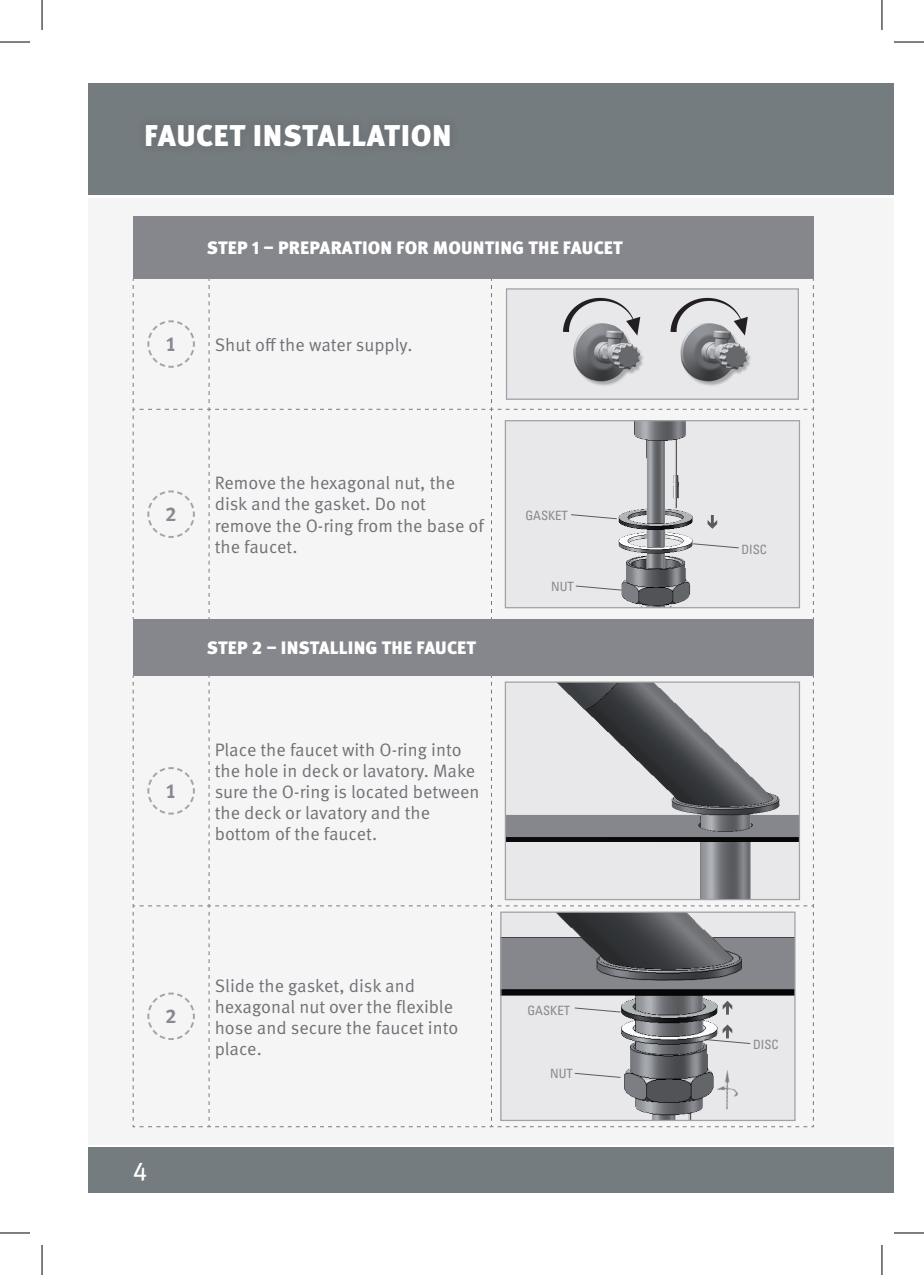
<style>
.page{position:relative;width:924px;height:1275px;background:#fff}
.page>*{position:absolute;margin:0;border:0;box-sizing:border-box;transform-origin:0 0}
.t1{font:900 30px "Meta Pro";letter-spacing:.02em;color:#fff}
.t2{font:26px "Meta Book Cyr LF";color:#fff}
.t3{font:20px "Meta Bold Cyr LF";color:#898891}
.t4{font:18px/21px "Meta Pro Norm";color:#707177}
.t5{font:900 18px "Meta Pro";letter-spacing:.01em;color:#fff}
.t6{font:condensed 12.8px "Univers";color:#898891}
</style>
<div class="page">
<div style="left:88px;top:84px;width:793px;height:111px;background:#757c80"></div>
<div style="left:881px;top:84px;width:11px;height:111px;background:#757c80"></div>
<div style="left:88px;top:1147px;width:793px;height:46px;background:#757c80"></div>
<div style="left:881px;top:1147px;width:11px;height:46px;background:#757c80"></div>
<div style="left:88px;top:198px;width:793px;height:946px;background:#f6f5f5"></div>
<div style="left:881px;top:198px;width:11px;height:946px;background:#f6f5f5"></div>
<div style="left:135px;top:114px;width:324px;height:43px;background:#6f7579"></div>
<div style="left:133px;top:216px;width:680px;height:63px;background:#86878d"></div>
<div style="left:133px;top:619px;width:680px;height:57px;background:#86878d"></div>
<svg style="left:133px;top:279px;width:680px;height:340px"></svg>
<svg style="left:132px;top:676px;width:682px;height:451px"></svg>
<hr style="left:0;top:42px;width:30px;height:1px;background:#000">
<hr style="left:893px;top:42px;width:30px;height:1px;background:#000">
<hr style="left:0;top:1232px;width:30px;height:1px;background:#000">
<hr style="left:893px;top:1232px;width:30px;height:1px;background:#000">
<hr style="left:42px;top:0;width:1px;height:30px;background:#000">
<hr style="left:42px;top:1245px;width:1px;height:30px;background:#000">
<hr style="left:881px;top:0;width:1px;height:30px;background:#000">
<hr style="left:881px;top:1245px;width:1px;height:30px;background:#000">
<h1 class="t1" style="left:144px;top:111px;width:309px">FAUCET INSTALLATION</h1>
<p class="t5" style="left:207px;top:234px;width:417px">STEP 1 – PREPARATION FOR MOUNTING THE FAUCET</p>
<p class="t3" style="left:165px;top:332px;width:13px">1</p>
<p class="t4" style="left:215px;top:333px;width:199px">Shut off the water supply.</p>
<p class="t3" style="left:165px;top:502px;width:13px">2</p>
<p class="t4" style="left:215px;top:471px;width:270px">Remove the hexagonal nut, the disk and the gasket. Do not remove the O-ring from the base of the faucet.</p>
<p class="t5" style="left:207px;top:633px;width:270px">STEP 2 – INSTALLING THE FAUCET</p>
<p class="t3" style="left:165px;top:779px;width:13px">1</p>
<p class="t4" style="left:215px;top:737px;width:266px">Place the faucet with O-ring into the hole in deck or lavatory. Make sure the O-ring is located between the deck or lavatory and the bottom of the faucet.</p>
<p class="t6" style="left:525px;top:507px;width:44px">GASKET</p>
<p class="t6" style="left:551px;top:578px;width:24px">NUT</p>
<p class="t3" style="left:165px;top:1004px;width:13px">2</p>
<p class="t4" style="left:215px;top:973px;width:245px">Slide the gasket, disk and hexagonal nut over the flexible hose and secure the faucet into place.</p>
<h2 class="t2" style="left:133px;top:1155px;width:16px">4</h2>
<p class="t6" style="left:527px;top:1002px;width:44px">GASKET</p>
<p class="t6" style="left:550px;top:1065px;width:24px">NUT</p>
<p class="t6" style="left:741px;top:541px;width:27px">DISC</p>
<p class="t6" style="left:752px;top:1036px;width:27px">DISC</p>
</div>
